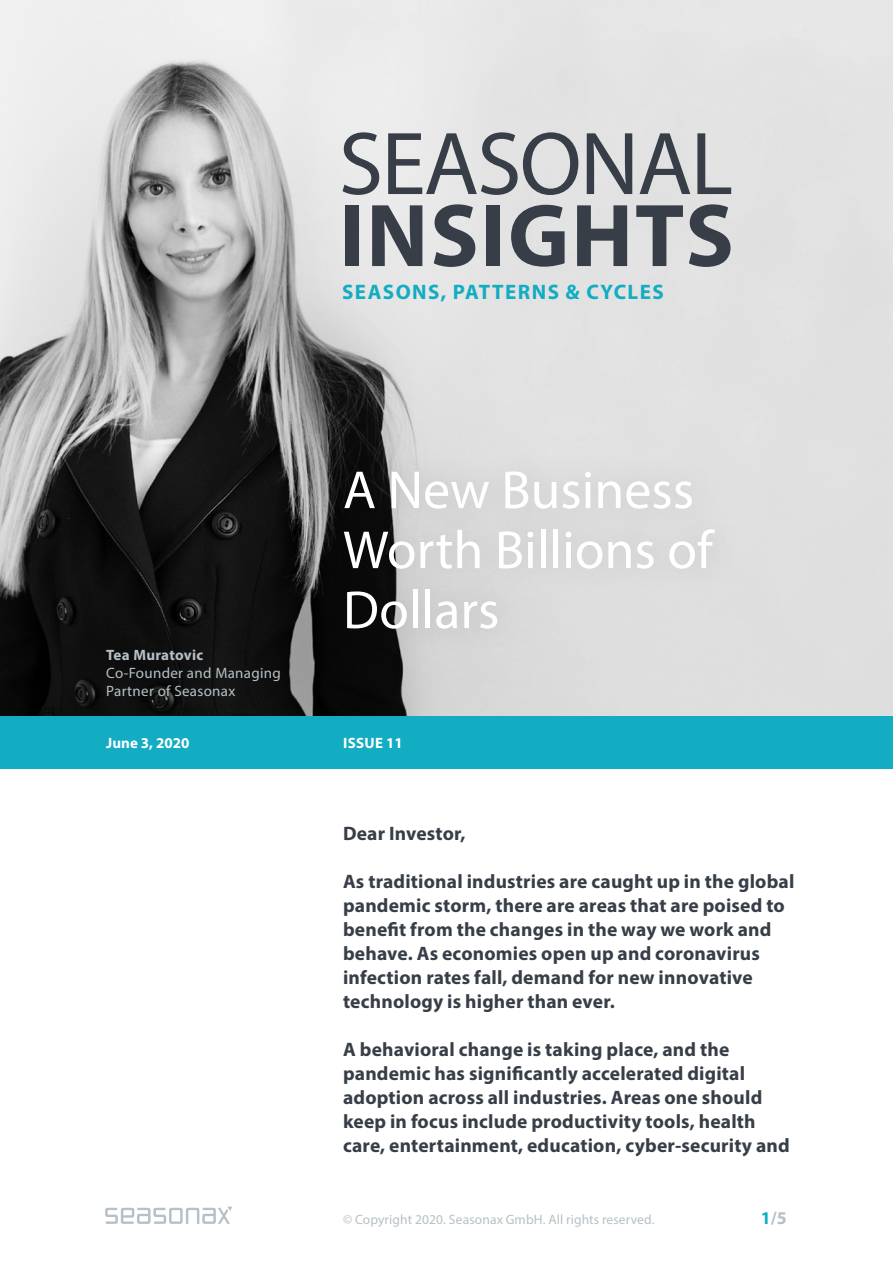
<style>
.page{position:relative;width:893px;height:1263px;background:#fff}
.page>*{position:absolute;margin:0;border:0;box-sizing:border-box;transform-origin:0 0}
.t1{font:90px "Myriad Pro";letter-spacing:-.02em;color:#383e47}
.t2{font:700 90px "Myriad Pro";letter-spacing:.02em;color:#383e47}
.t3{font:54px/60px "Myriad Pro";color:#fff}
.t4{font:700 21px "Myriad Pro";letter-spacing:.07em;color:#12acc3}
.t5{font:700 19.5px/24px "Myriad Pro";letter-spacing:.01em;color:#383e47}
.t6{font:700 18px "Myriad Pro";color:#b6c0c6}
.t7{font:15px/18px "Myriad Pro";letter-spacing:.02em;color:#b6c0c6}
.t8{font:700 15px "Myriad Pro";color:#fff}
.t9{font:700 15px "Myriad Pro";letter-spacing:.015em;color:#b6c0c6}
.t10{font:13.5px "Myriad Pro";letter-spacing:.01em;color:#b6c0c6}
.s1{color:#12acc3}
</style>
<div class="page">
<svg style="left:105px;top:1206px;width:127px;height:18px"></svg>
<img style="left:0;top:0;width:893px;height:716px">
<div style="left:318px;top:440px;width:431px;height:221px;background:#000;opacity:.14"></div>
<div style="left:0;top:716px;width:893px;height:52px;background:#12acc3"></div>
<h1 class="t1" style="left:339px;top:108px;width:396px">SEASONAL</h1>
<h1 class="t2" style="left:339px;top:177px;width:397px">INSIGHTS</h1>
<p class="t4" style="left:342px;top:279px;width:323px">SEASONS, PATTERNS &amp; CYCLES</p>
<p class="t9" style="left:106px;top:645px;width:99px">Tea Muratovic</p>
<p class="t7" style="left:106px;top:664px;width:176px">Co-Founder and Managing<br>Partner of Seasonax</p>
<p class="t8" style="left:106px;top:733px;width:85px">June 3, 2020</p>
<h2 class="t3" style="left:343px;top:459px;width:371px">A New Business<br>Worth Billions of<br>Dollars</h2>
<p class="t8" style="left:343px;top:733px;width:61px">ISSUE 11</p>
<p class="t5" style="left:343px;top:821px;width:124px">Dear Investor,</p>
<p class="t5" style="left:343px;top:869px;width:453px">As traditional industries are caught up in the global pandemic storm, there are areas that are poised to benefit from the changes in the way we work and behave. As economies open up and coronavirus infection rates fall, demand for new innovative technology is higher than ever.</p>
<p class="t5" style="left:343px;top:1037px;width:448px">A behavioral change is taking place, and the pandemic has significantly accelerated digital adoption across all industries. Areas one should keep in focus include productivity tools, health care, entertainment, education, cyber-security and</p>
<p class="t10" style="left:343px;top:1211px;width:313px">© Copyright 2020. Seasonax GmbH. All rights reserved.</p>
<p class="t6" style="left:761px;top:1206px;width:27px"><span class="s1">1</span>/5</p>
</div>
